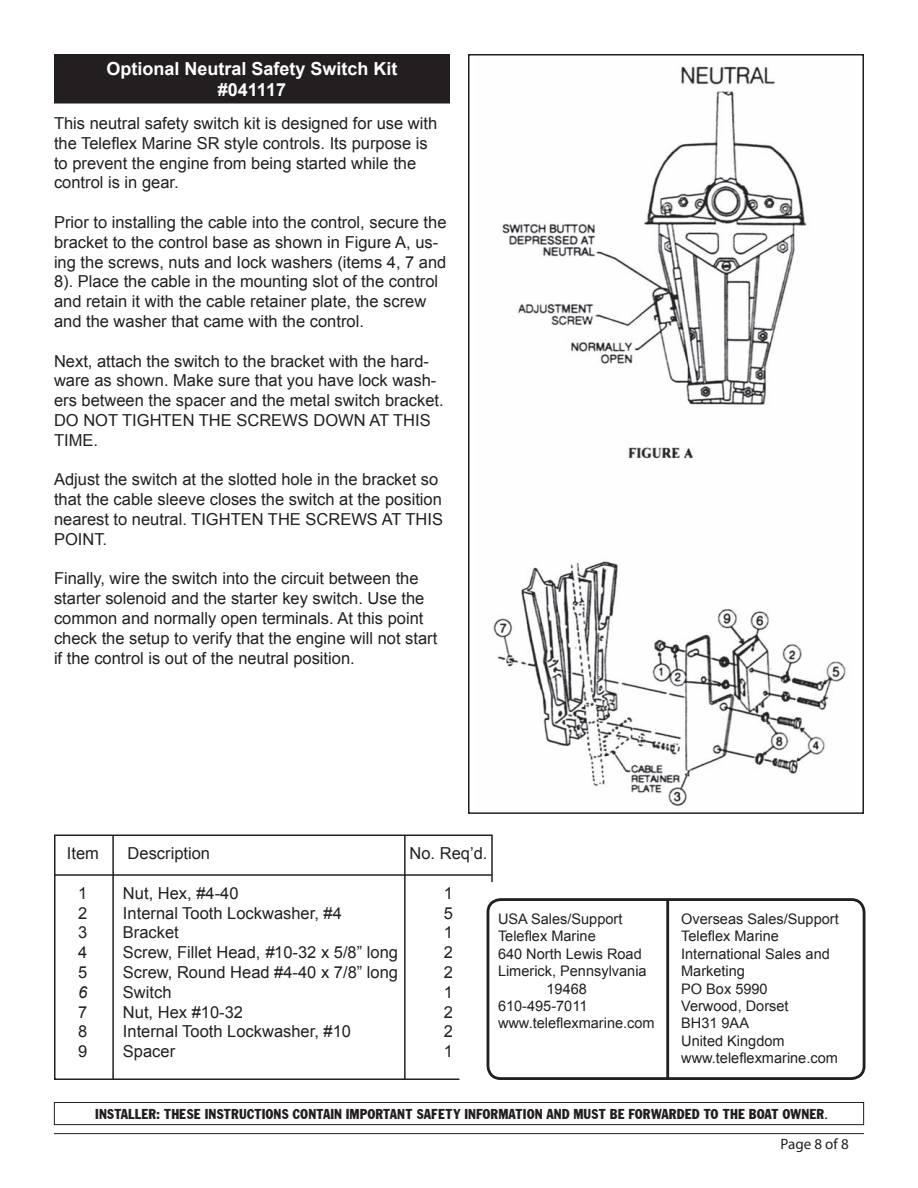
<style>
.page{position:relative;width:918px;height:1188px;background:#fff}
.page>*{position:absolute;margin:0;border:0;box-sizing:border-box;transform-origin:0 0}
.t1{font:700 18px/21.6px "Arial";color:#fff;text-align:center}
.t2{font:16.5px/19.8px "Arial";color:#231f20}
.t3{font:italic 16.5px "Arial";color:#231f20}
.t4{font:15px "Franklin Cond Gothic";color:#231f20}
.t5{font:15px "Myriad";color:#231f20}
.t6{font:14.55px/17.4px "Arial";color:#231f20}
.s1{font-style:italic}
.s2{font-family:"Myriad"}
</style>
<div class="page">
<div style="left:55px;top:55px;width:394px;height:48px;background:#231f20"></div>
<div style="left:54px;top:54px;width:396px;height:50px;border:2px solid #231f20"></div>
<img style="left:493px;top:66px;width:353px;height:741px">
<div style="left:468px;top:54px;width:396px;height:760px;border:2px solid #231f20"></div>
<svg style="left:54px;top:834px;width:440px;height:246px"></svg>
<hr style="left:55px;top:874px;width:437px;height:2px;background:#231f20">
<hr style="left:404px;top:836px;width:2px;height:243px;background:#231f20">
<hr style="left:112px;top:836px;width:2px;height:243px;background:#231f20">
<hr style="left:54px;top:1133px;width:810px;height:1px;background:#231f20">
<div style="left:54px;top:1102px;width:810px;height:23px;border:1px solid #231f20"></div>
<div style="left:487px;top:898px;width:378px;height:182px;border:3px solid #231f20;border-radius:13px"></div>
<hr style="left:666px;top:900px;width:3px;height:179px;background:#231f20">
<p class="t1" style="left:106px;top:58px;width:293px">Optional Neutral Safety Switch Kit #041117</p>
<p class="t2" style="left:54px;top:113px;width:385px">This neutral safety switch kit is designed for use with the Teleflex Marine SR style controls. Its purpose is to prevent the engine from being started while the control is in gear.</p>
<p class="t2" style="left:54px;top:212px;width:394px">Prior to installing the cable into the control, secure the bracket to the control base as shown in Figure A, us&shy;ing the screws, nuts and Iock washers (items 4, 7 and 8). Place the cable in the mounting slot of the control and retain it with the cable retainer plate, the screw and the washer that came with the control.</p>
<p class="t2" style="left:54px;top:351px;width:391px">Next, attach the switch to the bracket with the hard&shy;ware as shown. Make sure that you have lock wash&shy;ers between the spacer and the metal switch bracket.<br>DO NOT TIGHTEN THE SCREWS DOWN AT THIS TIME.</p>
<p class="t2" style="left:54px;top:470px;width:391px">Adjust the switch at the slotted hole in the bracket so that the cable sleeve closes the switch at the position nearest to neutral. TIGHTEN THE SCREWS AT THIS POINT.</p>
<p class="t2" style="left:54px;top:569px;width:385px">Finally, wire the switch into the circuit between the starter solenoid and the starter key switch. Use the common and normally open terminals. At this point check the setup to verify that the engine will not start if the control is out of the neutral position.</p>
<p class="t2" style="left:67px;top:844px;width:34px">Item</p>
<p class="t2" style="left:128px;top:844px;width:84px">Description</p>
<p class="t2" style="left:410px;top:844px;width:79px">No. Req’d.</p>
<p class="t2" style="left:78px;top:883px;width:11px">1</p>
<p class="t2" style="left:123px;top:883px;width:117px">Nut, Hex, #4-40</p>
<p class="t2" style="left:444px;top:883px;width:11px">1</p>
<p class="t2" style="left:78px;top:903px;width:11px">2</p>
<p class="t2" style="left:123px;top:903px;width:220px">Internal Tooth Lockwasher, #4</p>
<p class="t2" style="left:444px;top:903px;width:11px">5</p>
<p class="t2" style="left:78px;top:923px;width:11px">3</p>
<p class="t2" style="left:123px;top:923px;width:57px">Bracket</p>
<p class="t2" style="left:444px;top:923px;width:11px">1</p>
<p class="t2" style="left:78px;top:943px;width:11px">4</p>
<p class="t2" style="left:123px;top:943px;width:277px">Screw, Fillet Head, <span class="s1">#</span>10-32 x 5/8” long</p>
<p class="t2" style="left:444px;top:943px;width:11px">2</p>
<p class="t2" style="left:78px;top:962px;width:11px">5</p>
<p class="t2" style="left:123px;top:962px;width:277px">Screw, Round Head #4-40 x 7/8” long</p>
<p class="t2" style="left:444px;top:962px;width:11px">2</p>
<p class="t3" style="left:78px;top:983px;width:11px">6</p>
<p class="t2" style="left:123px;top:982px;width:50px">Switch</p>
<p class="t2" style="left:444px;top:982px;width:11px">1</p>
<p class="t2" style="left:78px;top:1002px;width:11px">7</p>
<p class="t2" style="left:123px;top:1002px;width:122px">Nut, Hex #10-32</p>
<p class="t2" style="left:444px;top:1002px;width:11px">2</p>
<p class="t2" style="left:78px;top:1022px;width:11px">8</p>
<p class="t2" style="left:123px;top:1022px;width:230px">Internal Tooth Lockwasher, #10</p>
<p class="t2" style="left:444px;top:1022px;width:11px">2</p>
<p class="t2" style="left:78px;top:1042px;width:11px">9</p>
<p class="t2" style="left:123px;top:1042px;width:54px">Spacer</p>
<p class="t2" style="left:444px;top:1042px;width:11px">1</p>
<p class="t6" style="left:498px;top:910px;width:126px">USA Sales/Support</p>
<p class="t6" style="left:681px;top:910px;width:159px">Overseas Sales/Support</p>
<p class="t6" style="left:498px;top:927px;width:99px">Teleflex Marine</p>
<p class="t6" style="left:681px;top:927px;width:99px">Teleflex Marine</p>
<p class="t6" style="left:498px;top:945px;width:145px">640 North Lewis Road</p>
<p class="t6" style="left:681px;top:945px;width:150px">International Sales and</p>
<p class="t6" style="left:498px;top:962px;width:150px">Limerick, Pennsylvania</p>
<p class="t6" style="left:681px;top:962px;width:65px">Marketing</p>
<p class="t6" style="left:547px;top:980px;width:42px">19468</p>
<p class="t6" style="left:681px;top:980px;width:88px">PO Box 5990</p>
<p class="t6" style="left:498px;top:997px;width:91px">610-495-7011</p>
<p class="t6" style="left:681px;top:997px;width:109px">Verwood, Dorset</p>
<p class="t6" style="left:498px;top:1015px;width:158px">www.teleflexmarine.com</p>
<p class="t6" style="left:681px;top:1015px;width:158px">BH31 9AA<br>United Kingdom www.teleflexmarine.com</p>
<p class="t4" style="left:95px;top:1109px;width:734px">INSTALLER: THESE INSTRUCTIONS CONTAIN IMPORTANT SAFETY INFORMATION AND MUST BE FORWARDED TO THE BOAT OWNER<span class="s2">.</span></p>
<p class="t5" style="left:781px;top:1138px;width:70px">Page 8 of 8</p>
</div>
